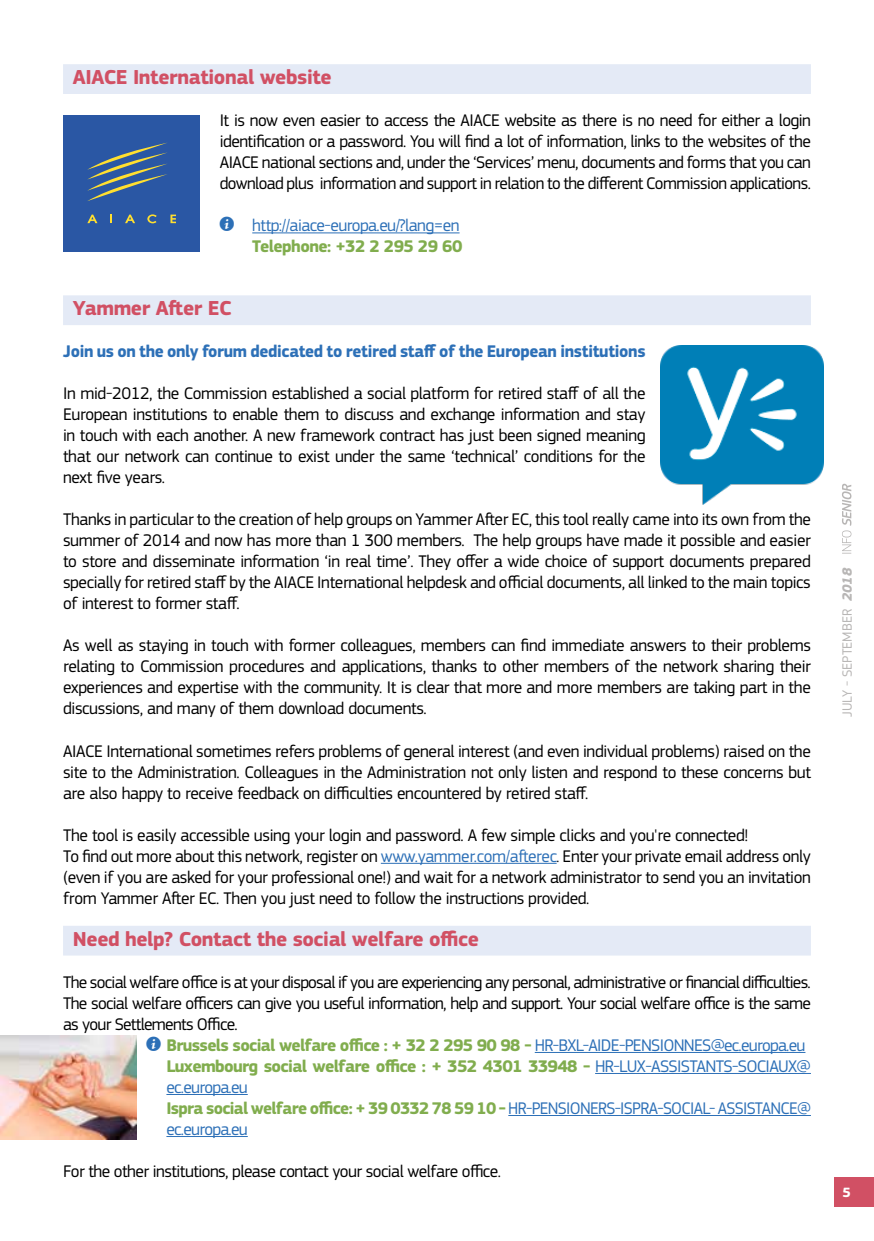
<style>
.page{position:relative;width:874px;height:1241px;background:#fff}
.page>*{position:absolute;margin:0;border:0;box-sizing:border-box;transform-origin:0 0}
.t1{font:700 21px "EC Square Sans Pro";letter-spacing:-.02em;color:#d15064}
.t2{font:17.5px/21px "EC Square Sans Pro";letter-spacing:-.02em;color:#000;text-align:justify}
.t3{font:17.5px "EC Square Sans Pro";letter-spacing:-.04em;color:#000}
.t4{font:700 17.5px "EC Square Sans Pro";letter-spacing:-.04em;color:#81ad4e}
.t5{font:17.5px/21px "EC Square Sans Pro";letter-spacing:-.03em;color:#2d70b7;text-align:right}
.t6{font:700 17.5px "EC Square Sans Pro";letter-spacing:-.02em;color:#2d70b7}
.t7{font:14px "EC Square Sans Pro";color:#b8b6b5}
.t8{font:700 14px "EC Square Sans Pro";color:#fff}
.s1{font-family:"s Tmedia"}
.s2{font-weight:700;color:#81ad4e}
.s3{color:#2d70b7}
.s4{font-size:15.75px}
.s5{font-family:"s Tmedia";font-weight:400;color:#2d70b7}
.s6{font-weight:400;color:#2d70b7}
.s7{font-weight:700;font-style:italic}
</style>
<div class="page">
<div style="left:833px;top:1176px;width:40px;height:30px;background:#d15064"></div>
<svg style="left:842px;top:483px;width:9px;height:70px"></svg>
<div style="left:63px;top:64px;width:747px;height:30px;background:#e4eaf6"></div>
<hr style="left:252px;top:232px;width:207px;height:1px;background:#2d70b7">
<div style="left:63px;top:295px;width:747px;height:30px;background:#e4eaf6"></div>
<hr style="left:380px;top:862px;width:176px;height:1px;background:#2d70b7">
<div style="left:63px;top:925px;width:747px;height:30px;background:#e4eaf6"></div>
<hr style="left:534px;top:1051px;width:271px;height:1px;background:#2d70b7">
<hr style="left:594px;top:1072px;width:216px;height:1px;background:#2d70b7">
<hr style="left:166px;top:1093px;width:82px;height:1px;background:#2d70b7">
<hr style="left:508px;top:1114px;width:302px;height:1px;background:#2d70b7">
<hr style="left:166px;top:1135px;width:82px;height:1px;background:#2d70b7">
<div style="left:63px;top:115px;width:137px;height:137px;background:#2a57a4"></div>
<svg style="left:87px;top:214px;width:10px;height:9px"></svg>
<svg style="left:110px;top:214px;width:2px;height:9px"></svg>
<svg style="left:125px;top:214px;width:10px;height:9px"></svg>
<svg style="left:170px;top:214px;width:6px;height:9px"></svg>
<svg style="left:147px;top:214px;width:10px;height:9px"></svg>
<svg style="left:87px;top:143px;width:80px;height:58px"></svg>
<img style="left:660px;top:345px;width:162px;height:159px">
<img style="left:1px;top:1035px;width:135px;height:103px">
<p class="t1" style="left:73px;top:65px;width:260px">AIACE International website</p>
<p class="t2" style="left:220px;top:110px;width:592px">It is now even easier to access the AIACE website as there is no need for either a login identification or a password. You will find a lot of information, links to the websites of the AIACE national sections and, under the ‘Services’ menu, documents and forms that you can download plus information and support in relation to the different Commission applications.</p>
<p class="t5" style="left:220px;top:215px;width:244px"><span class="s1">i</span> http://aiace-europa.eu/?lang=en<br><span class="s2">Telephone: +32 2 295 29 60</span></p>
<p class="t1" style="left:73px;top:296px;width:160px">Yammer After EC</p>
<p class="t6" style="left:63px;top:341px;width:583px">Join us on the only forum dedicated to retired staff of the European institutions</p>
<p class="t2" style="left:63px;top:383px;width:583px">In mid-2012, the Commission established a social platform for retired staff of all the European institutions to enable them to discuss and exchange information and stay in touch with each another. A new framework contract has just been signed meaning that our network can continue to exist under the same ‘technical’ conditions for the next five years.</p>
<p class="t2" style="left:63px;top:509px;width:749px">Thanks in particular to the creation of help groups on Yammer After EC, this tool really came into its own from the summer of 2014 and now has more than 1 300 members. The help groups have made it possible and easier to store and disseminate information ‘in real time’. They offer a wide choice of support documents prepared specially for retired staff by the AIACE International helpdesk and official documents, all linked to the main topics of interest to former staff.</p>
<p class="t2" style="left:63px;top:635px;width:749px">As well as staying in touch with former colleagues, members can find immediate answers to their problems relating to Commission procedures and applications, thanks to other members of the network sharing their experiences and expertise with the community. It is clear that more and more members are taking part in the discussions, and many of them download documents.</p>
<p class="t2" style="left:63px;top:740px;width:749px">AIACE International sometimes refers problems of general interest (and even individual problems) raised on the site to the Administration. Colleagues in the Administration not only listen and respond to these concerns but are also happy to receive feedback on difficulties encountered by retired staff.</p>
<p class="t2" style="left:63px;top:824px;width:749px;text-align:left">The tool is easily accessible using your login and password. A few simple clicks and you're connected!<br>To find out more about this network, register on <span class="s3">www.yammer.com/afterec</span><span class="s4">.</span> Enter your private email address only (even if you are asked for your professional one!) and wait for a network administrator to send you an invitation from Yammer After EC. Then you just need to follow the instructions provided.</p>
<p class="t1" style="left:73px;top:926px;width:407px">Need help? Contact the social welfare office</p>
<p class="t3" style="left:63px;top:971px;width:748px">The social welfare office is at your disposal if you are experiencing any personal, administrative or financial difficulties.</p>
<p class="t3" style="left:63px;top:992px;width:749px">The social welfare officers can give you useful information, help and support. Your social welfare office is the same</p>
<p class="t3" style="left:63px;top:1013px;width:176px">as your Settlements Office.</p>
<p class="t4" style="left:146px;top:1034px;width:660px"><span class="s5">i</span> Brussels social welfare office : + 32 2 295 90 98 - <span class="s6">HR-BXL-AIDE-PENSIONNES@ec.europa.eu</span></p>
<p class="t4" style="left:166px;top:1055px;width:645px">Luxembourg social welfare office : + 352 4301 33948 - <span class="s6">HR-LUX-ASSISTANTS-SOCIAUX@</span></p>
<p class="t5" style="left:166px;top:1076px;width:83px">ec.europa.eu</p>
<p class="t4" style="left:166px;top:1097px;width:645px">Ispra social welfare office: + 39 0332 78 59 10 - <span class="s6">HR-PENSIONERS-ISPRA-SOCIAL- ASSISTANCE@</span></p>
<p class="t5" style="left:166px;top:1118px;width:83px">ec.europa.eu</p>
<p class="t2" style="left:63px;top:1160px;width:439px">For the other institutions, please contact your social welfare office.</p>
<p class="t7" style="left:838px;top:717px;width:150px;rotate:-90deg">JULY - SEPTEMBER <span class="s7">2018</span></p>
<p class="t8" style="left:842px;top:1183px;width:10px">5</p>
</div>
